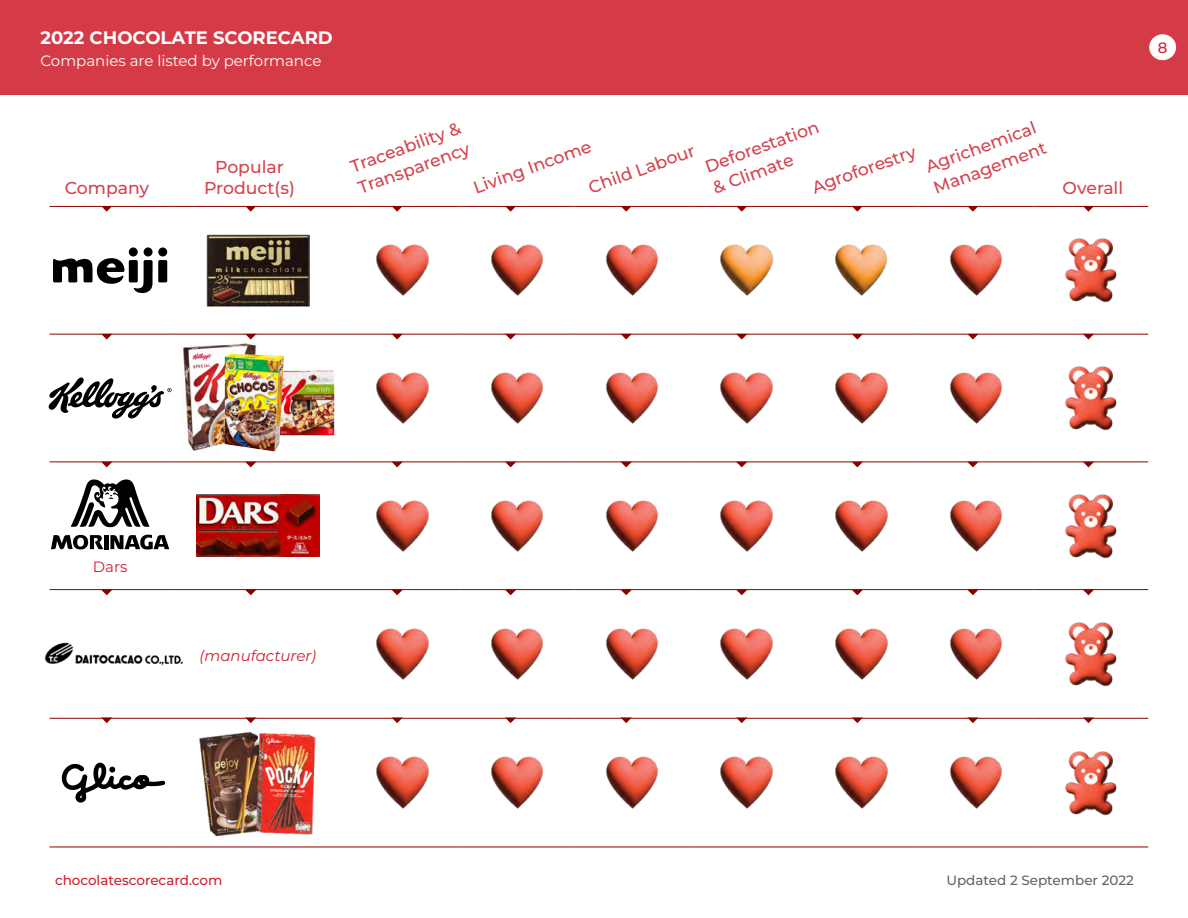
<style>
.page{position:relative;width:1188px;height:918px;background:#fff}
.page>*{position:absolute;margin:0;border:0;box-sizing:border-box;transform-origin:0 0}
.t1{font:700 18px "Montserrat";color:#fff}
.t2{font:500 17.25px/22.5px "Montserrat";color:#d6424d}
.t3{font:15px "Montserrat";color:#fff}
.t4{font:italic 15px "Montserrat";color:#cf202e}
.t5{font:15px "Montserrat";color:#cf202e}
.t6{font:500 15px "Montserrat";color:#cf202e}
.t7{font:500 13.5px "Montserrat";color:#cf202e}
.t8{font:500 13.5px "Montserrat";color:#636466}
</style>
<div class="page">
<div style="left:0;top:0;width:1188px;height:95px;background:#d53b47"></div>
<svg style="left:852px;top:207px;width:10px;height:5px"></svg>
<svg style="left:853px;top:335px;width:9px;height:5px"></svg>
<svg style="left:852px;top:462px;width:11px;height:5px"></svg>
<svg style="left:852px;top:590px;width:11px;height:5px"></svg>
<svg style="left:853px;top:719px;width:9px;height:4px"></svg>
<svg style="left:968px;top:207px;width:10px;height:5px"></svg>
<svg style="left:968px;top:335px;width:10px;height:5px"></svg>
<svg style="left:967px;top:462px;width:12px;height:5px"></svg>
<svg style="left:967px;top:590px;width:12px;height:5px"></svg>
<svg style="left:969px;top:719px;width:8px;height:4px"></svg>
<svg style="left:1084px;top:207px;width:9px;height:5px"></svg>
<svg style="left:1084px;top:335px;width:9px;height:5px"></svg>
<svg style="left:1083px;top:462px;width:11px;height:5px"></svg>
<svg style="left:1083px;top:590px;width:11px;height:5px"></svg>
<svg style="left:1084px;top:719px;width:9px;height:4px"></svg>
<svg style="left:506px;top:207px;width:10px;height:5px"></svg>
<svg style="left:506px;top:335px;width:9px;height:5px"></svg>
<svg style="left:505px;top:462px;width:11px;height:5px"></svg>
<svg style="left:505px;top:590px;width:11px;height:5px"></svg>
<svg style="left:506px;top:719px;width:9px;height:4px"></svg>
<svg style="left:392px;top:207px;width:10px;height:5px"></svg>
<svg style="left:392px;top:335px;width:10px;height:5px"></svg>
<svg style="left:392px;top:462px;width:11px;height:5px"></svg>
<svg style="left:392px;top:590px;width:11px;height:5px"></svg>
<svg style="left:393px;top:719px;width:9px;height:4px"></svg>
<svg style="left:621px;top:207px;width:10px;height:5px"></svg>
<svg style="left:621px;top:335px;width:10px;height:5px"></svg>
<svg style="left:621px;top:462px;width:11px;height:5px"></svg>
<svg style="left:621px;top:590px;width:11px;height:5px"></svg>
<svg style="left:622px;top:719px;width:9px;height:4px"></svg>
<svg style="left:737px;top:207px;width:10px;height:5px"></svg>
<svg style="left:737px;top:335px;width:10px;height:5px"></svg>
<svg style="left:736px;top:462px;width:11px;height:5px"></svg>
<svg style="left:736px;top:590px;width:11px;height:5px"></svg>
<svg style="left:737px;top:719px;width:9px;height:4px"></svg>
<svg style="left:102px;top:207px;width:10px;height:5px"></svg>
<svg style="left:102px;top:335px;width:9px;height:5px"></svg>
<svg style="left:101px;top:462px;width:11px;height:5px"></svg>
<svg style="left:101px;top:590px;width:11px;height:5px"></svg>
<svg style="left:102px;top:719px;width:9px;height:4px"></svg>
<svg style="left:246px;top:207px;width:10px;height:5px"></svg>
<svg style="left:246px;top:335px;width:9px;height:5px"></svg>
<svg style="left:245px;top:462px;width:11px;height:5px"></svg>
<svg style="left:245px;top:590px;width:11px;height:5px"></svg>
<svg style="left:246px;top:719px;width:9px;height:4px"></svg>
<hr style="left:50px;top:206px;width:121px;height:1px;background:#8d0000">
<hr style="left:171px;top:206px;width:174px;height:1px;background:#8d0000">
<hr style="left:345px;top:206px;width:115px;height:1px;background:#8d0000">
<hr style="left:460px;top:206px;width:114px;height:1px;background:#8d0000">
<hr style="left:574px;top:206px;width:115px;height:1px;background:#8d0000">
<hr style="left:689px;top:206px;width:115px;height:1px;background:#8d0000">
<hr style="left:804px;top:206px;width:115px;height:1px;background:#8d0000">
<hr style="left:919px;top:206px;width:114px;height:1px;background:#8d0000">
<hr style="left:1033px;top:206px;width:115px;height:1px;background:#8d0000">
<hr style="left:50px;top:334px;width:121px;height:1px;background:#8d0000">
<hr style="left:171px;top:334px;width:174px;height:1px;background:#8d0000">
<hr style="left:345px;top:334px;width:115px;height:1px;background:#8d0000">
<hr style="left:460px;top:334px;width:114px;height:1px;background:#8d0000">
<hr style="left:574px;top:334px;width:115px;height:1px;background:#8d0000">
<hr style="left:689px;top:334px;width:115px;height:1px;background:#8d0000">
<hr style="left:804px;top:334px;width:115px;height:1px;background:#8d0000">
<hr style="left:919px;top:334px;width:114px;height:1px;background:#8d0000">
<hr style="left:1033px;top:334px;width:115px;height:1px;background:#8d0000">
<hr style="left:50px;top:461px;width:121px;height:1px;background:#8d0000">
<hr style="left:171px;top:461px;width:174px;height:1px;background:#8d0000">
<hr style="left:345px;top:461px;width:115px;height:1px;background:#8d0000">
<hr style="left:460px;top:461px;width:114px;height:1px;background:#8d0000">
<hr style="left:574px;top:461px;width:115px;height:1px;background:#8d0000">
<hr style="left:689px;top:461px;width:115px;height:1px;background:#8d0000">
<hr style="left:804px;top:461px;width:115px;height:1px;background:#8d0000">
<hr style="left:919px;top:461px;width:114px;height:1px;background:#8d0000">
<hr style="left:1033px;top:461px;width:115px;height:1px;background:#8d0000">
<hr style="left:50px;top:589px;width:121px;height:1px;background:#8d0000">
<hr style="left:171px;top:589px;width:174px;height:1px;background:#8d0000">
<hr style="left:345px;top:589px;width:115px;height:1px;background:#8d0000">
<hr style="left:460px;top:589px;width:114px;height:1px;background:#8d0000">
<hr style="left:574px;top:589px;width:115px;height:1px;background:#8d0000">
<hr style="left:689px;top:589px;width:115px;height:1px;background:#8d0000">
<hr style="left:804px;top:589px;width:115px;height:1px;background:#8d0000">
<hr style="left:919px;top:589px;width:114px;height:1px;background:#8d0000">
<hr style="left:1033px;top:589px;width:115px;height:1px;background:#8d0000">
<hr style="left:50px;top:718px;width:121px;height:1px;background:#8d0000">
<hr style="left:171px;top:718px;width:174px;height:1px;background:#8d0000">
<hr style="left:345px;top:718px;width:115px;height:1px;background:#8d0000">
<hr style="left:460px;top:718px;width:114px;height:1px;background:#8d0000">
<hr style="left:574px;top:718px;width:115px;height:1px;background:#8d0000">
<hr style="left:689px;top:718px;width:115px;height:1px;background:#8d0000">
<hr style="left:804px;top:718px;width:115px;height:1px;background:#8d0000">
<hr style="left:919px;top:718px;width:114px;height:1px;background:#8d0000">
<hr style="left:1033px;top:718px;width:115px;height:1px;background:#8d0000">
<hr style="left:50px;top:847px;width:121px;height:1px;background:#8d0000">
<hr style="left:171px;top:847px;width:174px;height:1px;background:#8d0000">
<hr style="left:345px;top:847px;width:115px;height:1px;background:#8d0000">
<hr style="left:460px;top:847px;width:114px;height:1px;background:#8d0000">
<hr style="left:574px;top:847px;width:115px;height:1px;background:#8d0000">
<hr style="left:689px;top:847px;width:115px;height:1px;background:#8d0000">
<hr style="left:804px;top:847px;width:115px;height:1px;background:#8d0000">
<hr style="left:919px;top:847px;width:114px;height:1px;background:#8d0000">
<hr style="left:1033px;top:847px;width:115px;height:1px;background:#8d0000">
<svg style="left:53px;top:247px;width:114px;height:46px"></svg>
<img style="left:206px;top:234px;width:104px;height:72px">
<img style="left:376px;top:244px;width:53px;height:52px">
<img style="left:491px;top:244px;width:52px;height:52px">
<img style="left:606px;top:244px;width:52px;height:52px">
<img style="left:720px;top:244px;width:54px;height:52px">
<img style="left:835px;top:244px;width:53px;height:52px">
<img style="left:950px;top:244px;width:52px;height:52px">
<img style="left:1065px;top:238px;width:52px;height:65px">
<svg style="left:48px;top:377px;width:124px;height:42px"></svg>
<img style="left:182px;top:344px;width:75px;height:107px">
<img style="left:284px;top:370px;width:50px;height:66px">
<img style="left:225px;top:354px;width:59px;height:98px">
<img style="left:376px;top:372px;width:53px;height:52px">
<img style="left:491px;top:372px;width:52px;height:52px">
<img style="left:606px;top:372px;width:52px;height:52px">
<img style="left:720px;top:372px;width:53px;height:52px">
<img style="left:835px;top:372px;width:53px;height:52px">
<img style="left:950px;top:372px;width:52px;height:52px">
<img style="left:1065px;top:366px;width:52px;height:65px">
<svg style="left:51px;top:535px;width:52px;height:15px"></svg>
<svg style="left:110px;top:535px;width:59px;height:15px"></svg>
<hr style="left:104px;top:535px;width:4px;height:14px;background:#000">
<svg style="left:71px;top:479px;width:79px;height:48px"></svg>
<img style="left:197px;top:495px;width:122px;height:61px">
<img style="left:376px;top:500px;width:53px;height:52px">
<img style="left:491px;top:500px;width:52px;height:52px">
<img style="left:606px;top:500px;width:52px;height:52px">
<img style="left:720px;top:500px;width:53px;height:52px">
<img style="left:835px;top:500px;width:53px;height:52px">
<img style="left:950px;top:500px;width:52px;height:52px">
<img style="left:1065px;top:494px;width:52px;height:65px">
<img style="left:44px;top:642px;width:139px;height:24px">
<img style="left:376px;top:628px;width:53px;height:52px">
<img style="left:491px;top:628px;width:52px;height:52px">
<img style="left:606px;top:628px;width:52px;height:52px">
<img style="left:720px;top:628px;width:53px;height:52px">
<img style="left:835px;top:628px;width:53px;height:52px">
<img style="left:950px;top:628px;width:52px;height:52px">
<img style="left:1065px;top:622px;width:52px;height:65px">
<svg style="left:61px;top:762px;width:104px;height:41px"></svg>
<img style="left:199px;top:731px;width:117px;height:106px">
<img style="left:376px;top:756px;width:53px;height:53px">
<img style="left:491px;top:756px;width:52px;height:53px">
<img style="left:606px;top:756px;width:52px;height:53px">
<img style="left:720px;top:756px;width:53px;height:53px">
<img style="left:835px;top:756px;width:53px;height:53px">
<img style="left:950px;top:756px;width:52px;height:53px">
<img style="left:1065px;top:751px;width:52px;height:65px">
<div style="left:1149px;top:34px;width:27px;height:26px;background:#fff;border-radius:50%"></div>
<p class="t1" style="left:40px;top:25px;width:294px">2022 CHOCOLATE SCORECARD</p>
<p class="t3" style="left:40px;top:51px;width:283px">Companies are listed by performance</p>
<p class="t2" style="left:65px;top:176px;width:86px">Company</p>
<p class="t2" style="left:204px;top:156px;width:92px;line-height:20.7px;text-align:center">Popular<br>Product(s)</p>
<p class="t2" style="left:347px;top:156px;width:119px;rotate:-20deg">Traceability &amp;<br>Transparency</p>
<p class="t2" style="left:470px;top:177px;width:126px;rotate:-20deg">Living Income</p>
<p class="t2" style="left:585px;top:177px;width:114px;rotate:-20deg">Child Labour</p>
<p class="t2" style="left:922px;top:156px;width:120px;rotate:-20deg">Agrichemical<br>Management</p>
<p class="t2" style="left:702px;top:156px;width:121px;rotate:-20deg">Deforestation &amp; Climate</p>
<p class="t2" style="left:809px;top:177px;width:111px;rotate:-20deg">Agroforestry</p>
<p class="t2" style="left:1063px;top:176px;width:62px">Overall</p>
<p class="t6" style="left:1158px;top:38px;width:11px">8</p>
<p class="t5" style="left:93px;top:557px;width:36px">Dars</p>
<p class="t4" style="left:200px;top:646px;width:118px">(manufacturer)</p>
<p class="t7" style="left:55px;top:871px;width:169px">chocolatescorecard.com</p>
<p class="t8" style="left:946px;top:871px;width:189px">Updated 2 September 2022</p>
</div>
